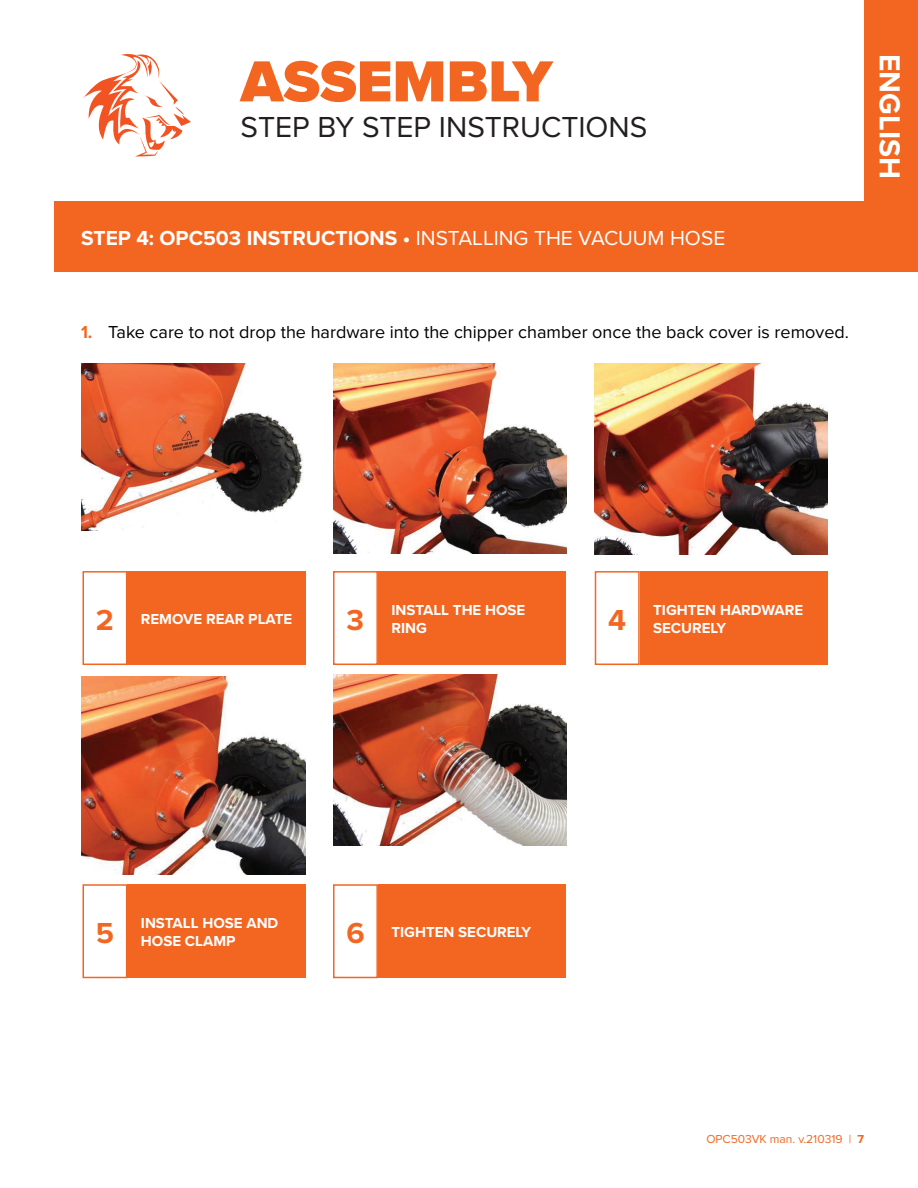
<style>
.page{position:relative;width:918px;height:1188px;background:#fff}
.page>*{position:absolute;margin:0;border:0;box-sizing:border-box;transform-origin:0 0}
.t1{font:900 60px "Proxima Nova";color:#f36621}
.t2{font:30px "Proxima Nova";color:#231f20}
.t3{font:700 30px "Proxima Nova";color:#fff}
.t4{font:700 30px "Proxima Nova";color:#f36621}
.t5{font:700 21px "Proxima Nova";color:#fff}
.t6{font:18px "Proxima Nova";color:#000001}
.t7{font:700 15px/18px "Proxima Nova";color:#fff}
.t8{font:12px "Proxima Nova";color:#f36621}
.s1{font-weight:400}
.s2{font-family:"Proxima Nova Cond";font-weight:700;color:#f36621}
.s3{font-weight:700}
</style>
<div class="page">
<div style="left:864px;top:0;width:54px;height:233px;background:#f36621"></div>
<svg style="left:84px;top:54px;width:107px;height:102px"></svg>
<div style="left:54px;top:201px;width:864px;height:71px;background:#f36621"></div>
<img style="left:81px;top:363px;width:222px;height:168px">
<img style="left:334px;top:363px;width:233px;height:190px">
<img style="left:595px;top:363px;width:232px;height:192px">
<img style="left:81px;top:677px;width:225px;height:197px">
<img style="left:334px;top:674px;width:233px;height:172px">
<div style="left:127px;top:571px;width:179px;height:94px;background:#f36621"></div>
<div style="left:127px;top:884px;width:179px;height:94px;background:#f36621"></div>
<div style="left:378px;top:571px;width:188px;height:94px;background:#f36621"></div>
<div style="left:378px;top:884px;width:188px;height:94px;background:#f36621"></div>
<div style="left:640px;top:571px;width:188px;height:94px;background:#f36621"></div>
<div style="left:82px;top:571px;width:45px;height:94px;border:2px solid #f36621"></div>
<div style="left:82px;top:884px;width:45px;height:94px;border:2px solid #f36621"></div>
<div style="left:333px;top:571px;width:45px;height:94px;border:2px solid #f36621"></div>
<div style="left:333px;top:884px;width:45px;height:94px;border:2px solid #f36621"></div>
<div style="left:595px;top:571px;width:45px;height:94px;border:2px solid #f36621"></div>
<h1 class="t1" style="left:241px;top:37px;width:313px">ASSEMBLY</h1>
<h2 class="t2" style="left:241px;top:105px;width:408px">STEP BY STEP INSTRUCTIONS</h2>
<h3 class="t5" style="left:81px;top:222px;width:646px">STEP 4: OPC503 INSTRUCTIONS • <span class="s1">INSTALLING THE VACUUM HOSE</span></h3>
<h2 class="t3" style="left:912px;top:54px;width:126px;rotate:90deg">ENGLISH</h2>
<p class="t6" style="left:81px;top:318px;width:769px"><span class="s2">1.</span> Take care to not drop the hardware into the chipper chamber once the back cover is removed.</p>
<h2 class="t4" style="left:96px;top:598px;width:20px">2</h2>
<p class="t7" style="left:141px;top:610px;width:153px">REMOVE REAR PLATE</p>
<h2 class="t4" style="left:347px;top:598px;width:19px">3</h2>
<p class="t7" style="left:391px;top:601px;width:135px">INSTALL THE HOSE<br>RING</p>
<h2 class="t4" style="left:608px;top:598px;width:19px">4</h2>
<p class="t7" style="left:653px;top:601px;width:151px">TIGHTEN HARDWARE</p>
<p class="t7" style="left:653px;top:619px;width:74px">SECURELY</p>
<h2 class="t4" style="left:96px;top:911px;width:20px">5</h2>
<p class="t7" style="left:141px;top:914px;width:139px">INSTALL HOSE AND<br>HOSE CLAMP</p>
<h2 class="t4" style="left:346px;top:911px;width:20px">6</h2>
<p class="t7" style="left:391px;top:923px;width:141px">TIGHTEN SECURELY</p>
<p class="t8" style="left:706px;top:1131px;width:159px">OPC503VK man. v.210319 | <span class="s3">7</span></p>
</div>
